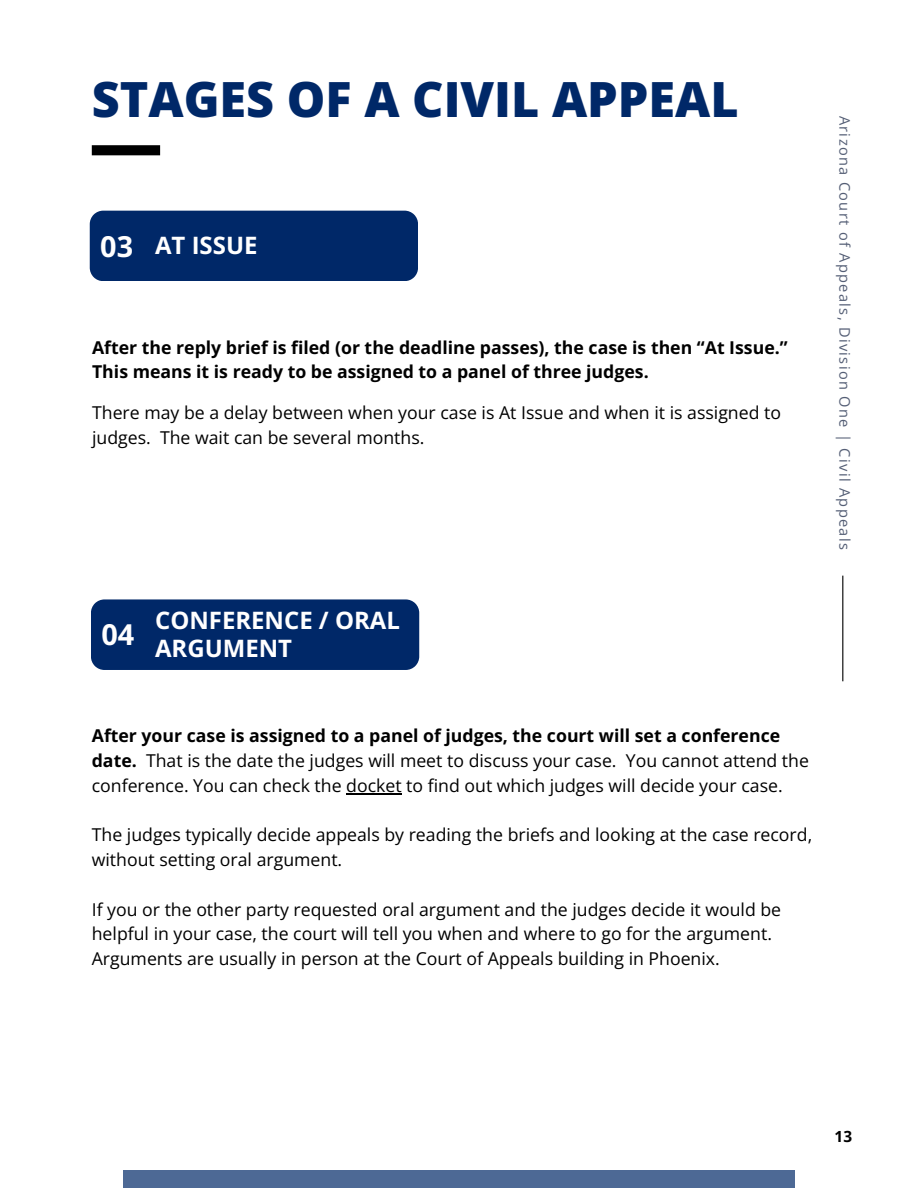
<style>
.page{position:relative;width:918px;height:1188px;background:#fff}
.page>*{position:absolute;margin:0;border:0;box-sizing:border-box;transform-origin:0 0}
.t1{font:800 48.6px "Open Sans";color:#002868}
.t2{font:700 28.8px "Open Sans";color:#fff}
.t3{font:700 24px/28.2px "Open Sans";color:#fff}
.t4{font:17.7px/24.8px "Open Sans";color:#000}
.t5{font:700 17.7px/24.8px "Open Sans";color:#000}
.t6{font:700 15.3px "Open Sans";color:#000}
.t7{font:14.55px "Open Sans";letter-spacing:.09em;color:#545e75}
.s1{font-weight:700}
</style>
<div class="page">
<hr style="left:346px;top:793px;width:56px;height:1px;background:#000">
<div style="left:90px;top:211px;width:328px;height:70px;background:#002868"></div>
<div style="left:91px;top:599px;width:328px;height:71px;background:#002868"></div>
<div style="left:123px;top:1170px;width:672px;height:18px;background:#4d6995"></div>
<div style="left:92px;top:145px;width:68px;height:10px;background:#000"></div>
<hr style="left:842px;top:576px;width:1px;height:105px;background:#000">
<p class="t1" style="left:92px;top:65px;width:648px">STAGES OF A CIVIL APPEAL</p>
<h4 class="t2" style="left:100px;top:226px;width:34px">03</h4>
<h3 class="t3" style="left:155px;top:231px;width:104px">AT ISSUE</h3>
<p class="t5" style="left:92px;top:334px;width:697px">After the reply brief is filed (or the deadline passes), the case is then “At Issue.”<br>This means it is ready to be assigned to a panel of three judges.</p>
<p class="t4" style="left:92px;top:400px;width:690px">There may be a delay between when your case is At Issue and when it is assigned to judges. The wait can be several months.</p>
<p class="t2" style="left:101px;top:615px;width:34px">04</p>
<p class="t3" style="left:155px;top:606px;width:246px">CONFERENCE / ORAL<br>ARGUMENT</p>
<h4 class="t7" style="left:855px;top:116px;width:436px;rotate:90deg">Arizona Court of Appeals, Division One | Civil Appeals</h4>
<h1 class="t4" style="left:92px;top:723px;width:719px"><span class="s1">After your case is assigned to a panel of judges, the court will set a conference date.</span> That is the date the judges will meet to discuss your case. You cannot attend the conference. You can check the docket to find out which judges will decide your case.</h1>
<p class="t4" style="left:92px;top:822px;width:722px">The judges typically decide appeals by reading the briefs and looking at the case record, without setting oral argument.</p>
<p class="t4" style="left:92px;top:896px;width:691px">If you or the other party requested oral argument and the judges decide it would be helpful in your case, the court will tell you when and where to go for the argument.<br>Arguments are usually in person at the Court of Appeals building in Phoenix.</p>
<h4 class="t6" style="left:835px;top:1125px;width:19px">13</h4>
</div>
